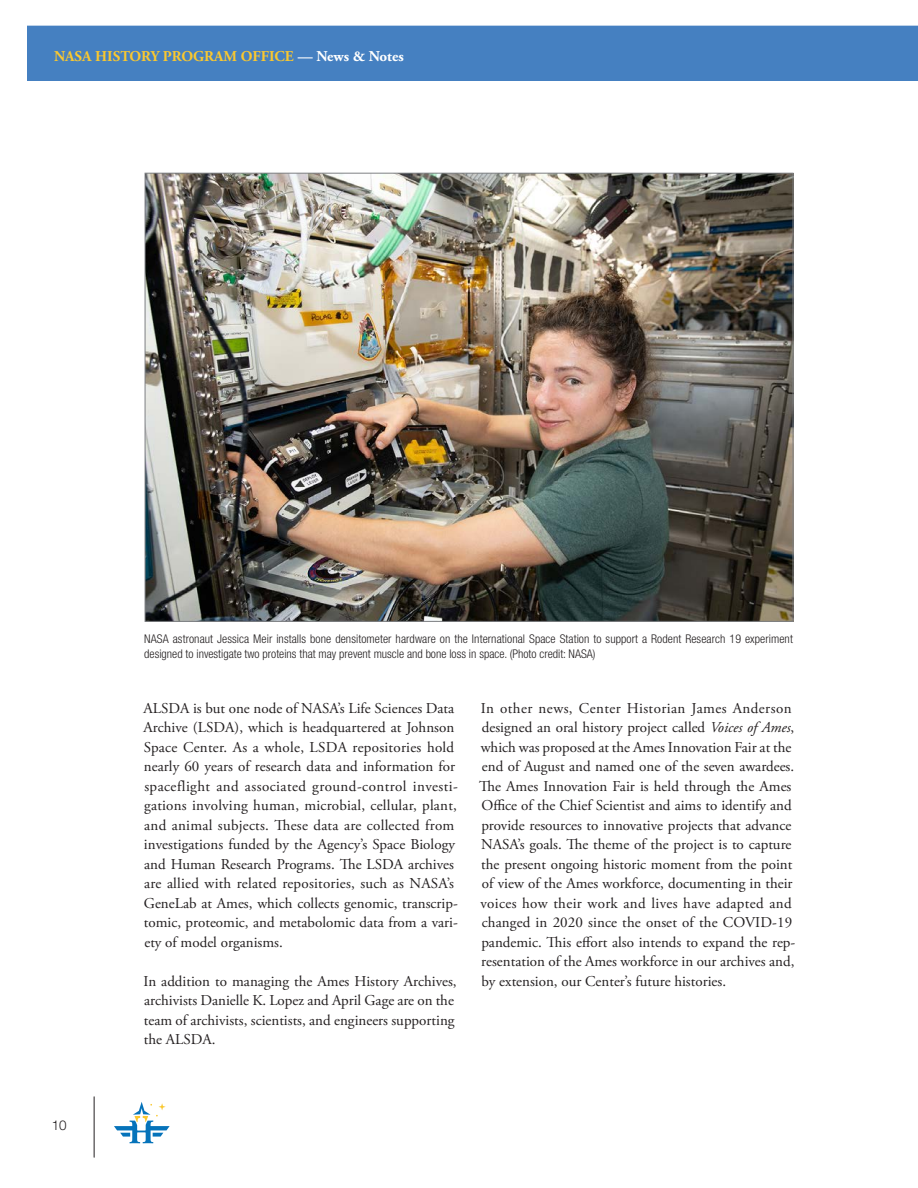
<style>
.page{position:relative;width:918px;height:1188px;background:#fff}
.page>*{position:absolute;margin:0;border:0;box-sizing:border-box;transform-origin:0 0}
.Body{font:15px/19.5px "Adobe Garamond Pro";color:#231f20}
.t1{font:700 15px "Adobe Garamond Pro";color:#fac82f}
.t2{font:300 13.5px "Helvetica Neue LT Std";color:#231f20}
.t3{font:300 condensed 12px/15px "Helvetica Neue LT Std";letter-spacing:.005em;color:#231f20}
.s1{color:#fff}
.s2{font-style:italic}
</style>
<div class="page">
<hr style="left:94px;top:1097px;width:1px;height:60px;background:#231f20">
<div style="left:27px;top:26px;width:891px;height:55px;background:#4580c1"></div>
<img style="left:147px;top:175px;width:644px;height:445px">
<svg style="left:114px;top:1102px;width:56px;height:41px"></svg>
<p class="t1" style="left:54px;top:47px;width:351px">NASA HISTORY PROGRAM OFFICE <span class="s1">— News &amp; Notes</span></p>
<p class="t3" style="left:144px;top:631px;width:650px">NASA astronaut Jessica Meir installs bone densitometer hardware on the International Space Station to support a Rodent Research 19 experiment designed to investigate two proteins that may prevent muscle and bone loss in space. (Photo credit: NASA)</p>
<p class="t2" style="left:52px;top:1117px;width:17px">10</p>
<p class="Body" style="left:143px;top:699px;width:316px">ALSDA is but one node of NASA’s Life Sciences Data Archive (LSDA), which is headquartered at Johnson Space Center. As a whole, LSDA repositories hold nearly 60 years of research data and information for spaceflight and associated ground-control investi&shy;gations involving human, microbial, cellular, plant, and animal subjects. These data are collected from investigations funded by the Agency’s Space Biology and Human Research Programs. The LSDA archives are allied with related repositories, such as NASA’s GeneLab at Ames, which collects genomic, transcrip&shy;tomic, proteomic, and metabolomic data from a vari&shy;ety of model organisms.</p>
<p class="Body" style="left:143px;top:972px;width:315px">In addition to managing the Ames History Archives, archivists Danielle K. Lopez and April Gage are on the team of archivists, scientists, and engineers supporting the ALSDA.</p>
<p class="Body" style="left:479px;top:699px;width:318px">In other news, Center Historian James Anderson designed an oral history project called <span class="s2">Voices of Ames</span>, which was proposed at the Ames Innovation Fair at the end of August and named one of the seven awardees.<br>The Ames Innovation Fair is held through the Ames Office of the Chief Scientist and aims to identify and provide resources to innovative projects that advance NASA’s goals. The theme of the project is to capture the present ongoing historic moment from the point of view of the Ames workforce, documenting in their voices how their work and lives have adapted and changed in 2020 since the onset of the COVID-19 pandemic. This effort also intends to expand the rep&shy;resentation of the Ames workforce in our archives and, by extension, our Center’s future histories.</p>
</div>
